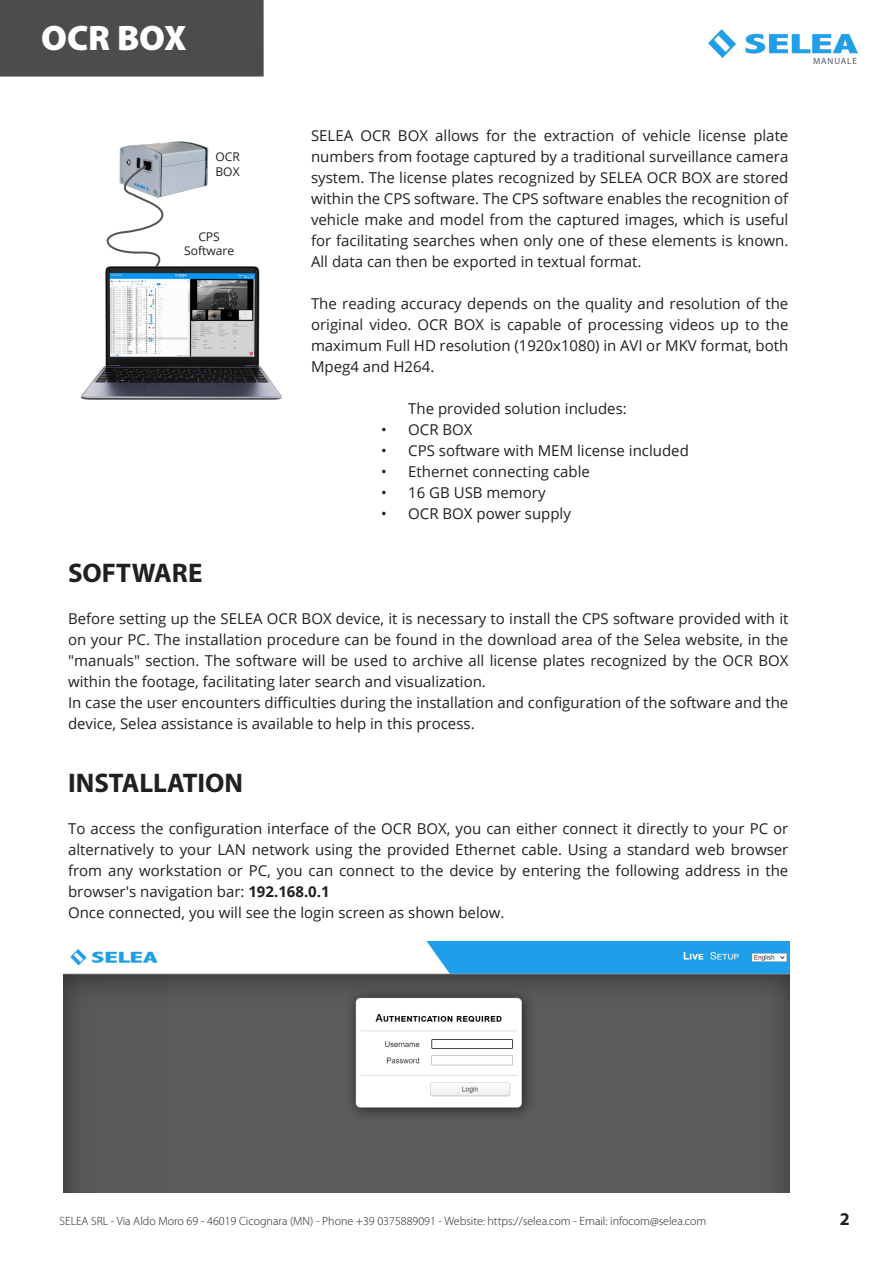
<style>
.page{position:relative;width:893px;height:1263px;background:#fff}
.page>*{position:absolute;margin:0;border:0;box-sizing:border-box;transform-origin:0 0}
.t1{font:900 35.55px "Myriad Pro";letter-spacing:-.01em;color:#fff}
.t2{font:700 27px "Myriad Pro";color:#231f20}
.t3{font:700 18px "Myriad Pro";color:#231f20}
.t4{font:15px/21px "Open Sans";color:#231f20;text-align:justify}
.t5{font:300 12px "Myriad Pro";color:#231f20}
.t6{font:12px "Open Sans";color:#231f20}
.t7{font:9px "Myriad Pro";letter-spacing:.1em;color:#4f5766}
.s1{font-weight:700}
</style>
<div class="page">
<div style="left:0;top:0;width:264px;height:77px;background:#4b4c4d"></div>
<img style="left:708px;top:30px;width:150px;height:28px">
<img style="left:119px;top:141px;width:90px;height:51px">
<svg style="left:106px;top:164px;width:74px;height:92px"></svg>
<img style="left:80px;top:256px;width:202px;height:144px">
<img style="left:64px;top:941px;width:726px;height:251px">
<p class="t1" style="left:41px;top:18px;width:147px">OCR BOX</p>
<p class="t7" style="left:813px;top:56px;width:45px">MANUALE</p>
<p class="t6" style="left:215px;top:148px;width:26px">OCR</p>
<p class="t6" style="left:215px;top:163px;width:26px">BOX</p>
<p class="t6" style="left:198px;top:228px;width:23px">CPS</p>
<p class="t6" style="left:184px;top:243px;width:52px">Software</p>
<p class="t4" style="left:311px;top:125px;width:479px">SELEA OCR BOX allows for the extraction of vehicle license plate numbers from footage captured by a traditional surveillance camera system. The license plates recognized by SELEA OCR BOX are stored within the CPS software. The CPS software enables the recognition of vehicle make and model from the captured images, which is useful for facilitating searches when only one of these elements is known.<br>All data can then be exported in textual format.</p>
<p class="t4" style="left:311px;top:293px;width:479px">The reading accuracy depends on the quality and resolution of the original video. OCR BOX is capable of processing videos up to the maximum Full HD resolution (1920x1080) in AVI or MKV format, both Mpeg4 and H264.</p>
<p class="t4" style="left:408px;top:398px;width:220px">The provided solution includes:</p>
<p class="t4" style="left:381px;top:419px;width:93px">• OCR BOX</p>
<p class="t4" style="left:381px;top:440px;width:309px">• CPS software with MEM license included</p>
<p class="t4" style="left:381px;top:461px;width:210px">• Ethernet connecting cable</p>
<p class="t4" style="left:381px;top:482px;width:166px">• 16 GB USB memory</p>
<p class="t4" style="left:381px;top:503px;width:191px">• OCR BOX power supply</p>
<p class="t2" style="left:68px;top:555px;width:136px">SOFTWARE</p>
<p class="t4" style="left:68px;top:608px;width:722px">Before setting up the SELEA OCR BOX device, it is necessary to install the CPS software provided with it on your PC. The installation procedure can be found in the download area of the Selea website, in the "manuals" section. The software will be used to archive all license plates recognized by the OCR BOX within the footage, facilitating later search and visualization.</p>
<p class="t4" style="left:68px;top:692px;width:722px">In case the user encounters difficulties during the installation and configuration of the software and the device, Selea assistance is available to help in this process.</p>
<p class="t2" style="left:68px;top:765px;width:177px">INSTALLATION</p>
<p class="t4" style="left:68px;top:818px;width:722px">To access the configuration interface of the OCR BOX, you can either connect it directly to your PC or alternatively to your LAN network using the provided Ethernet cable. Using a standard web browser from any workstation or PC, you can connect to the device by entering the following address in the browser's navigation bar: <span class="s1">192.168.0.1</span></p>
<p class="t4" style="left:68px;top:902px;width:438px">Once connected, you will see the login screen as shown below.</p>
<p class="t5" style="left:60px;top:1214px;width:648px">SELEA SRL - Via Aldo Moro 69 - 46019 Cicognara (MN) - Phone +39 0375889091 - Website: https://selea.com - Email: infocom@selea.com</p>
<p class="t3" style="left:840px;top:1208px;width:11px">2</p>
</div>
